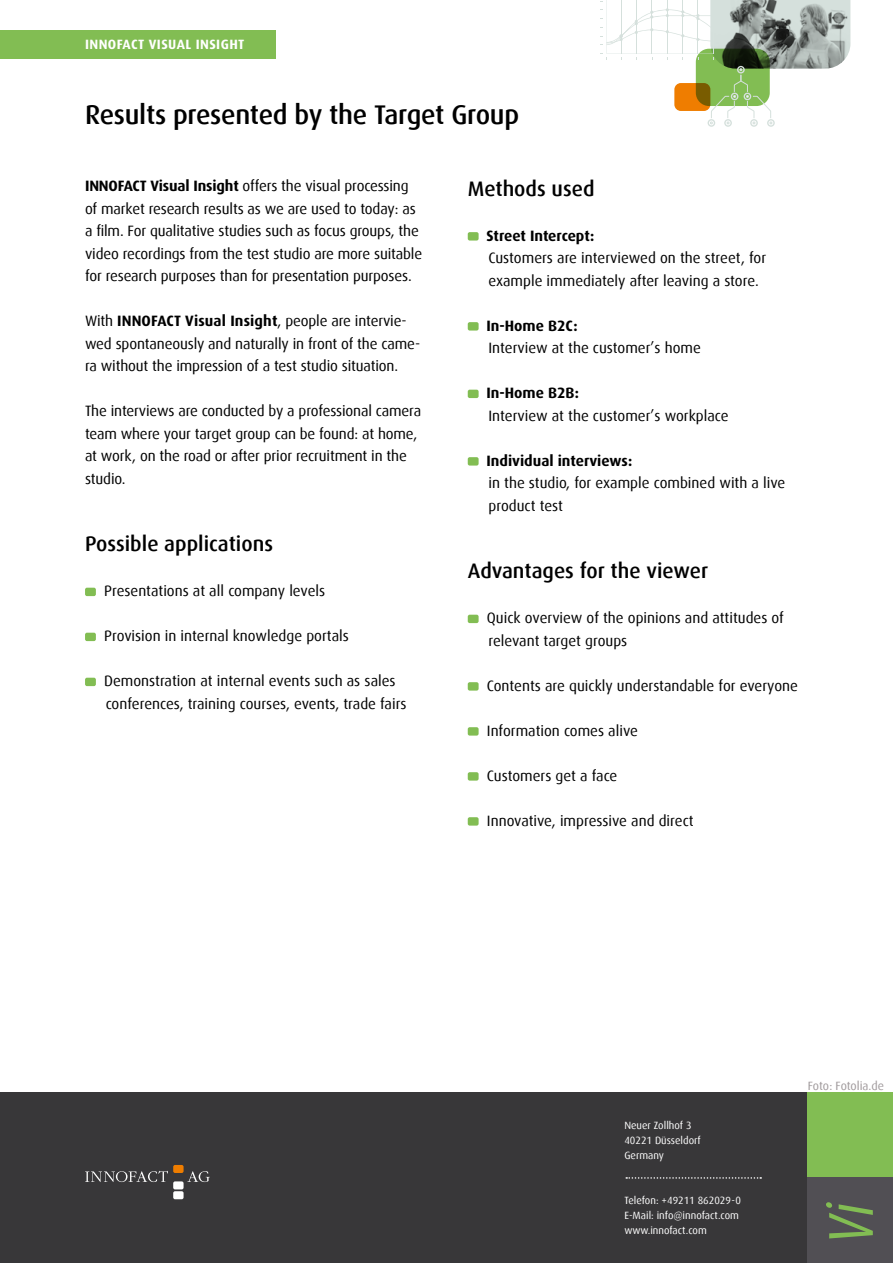
<style>
.page{position:relative;width:893px;height:1263px;background:#fff}
.page>*{position:absolute;margin:0;border:0;box-sizing:border-box;transform-origin:0 0}
.t1{font:italic 63.45px "Dax";color:#82bd53;scale:.84 1}
.t2{font:500 27px "Dax";letter-spacing:-.01em;color:#000}
.t3{font:500 21px "Dax";color:#000}
.t4{font:15px/22.5px "Dax";letter-spacing:-.01em;color:#000}
.t5{font:700 15px "Dax";color:#000}
.t6{font:700 13.5px "Dax";letter-spacing:.03em;color:#fff}
.t7{font:12px "Dax";letter-spacing:-.005em;color:#a09a9c}
.t8{font:10.5px/15px "Dax";color:#fff}
.s1{font-weight:700}
</style>
<div class="page">
<div style="left:85px;top:588px;width:11px;height:8px;background:#82bd53;border-radius:2px"></div>
<div style="left:85px;top:633px;width:11px;height:8px;background:#82bd53;border-radius:2px"></div>
<div style="left:85px;top:678px;width:11px;height:8px;background:#82bd53;border-radius:2px"></div>
<div style="left:468px;top:232px;width:11px;height:9px;background:#82bd53;border-radius:2px"></div>
<div style="left:468px;top:322px;width:11px;height:9px;background:#82bd53;border-radius:2px"></div>
<div style="left:468px;top:390px;width:11px;height:8px;background:#82bd53;border-radius:2px"></div>
<div style="left:468px;top:457px;width:11px;height:9px;background:#82bd53;border-radius:2px"></div>
<div style="left:468px;top:615px;width:11px;height:8px;background:#82bd53;border-radius:2px"></div>
<div style="left:468px;top:682px;width:11px;height:9px;background:#82bd53;border-radius:2px"></div>
<div style="left:468px;top:727px;width:11px;height:9px;background:#82bd53;border-radius:2px"></div>
<div style="left:468px;top:772px;width:11px;height:9px;background:#82bd53;border-radius:2px"></div>
<div style="left:468px;top:817px;width:11px;height:9px;background:#82bd53;border-radius:2px"></div>
<svg style="left:600px;top:0;width:250px;height:127px"></svg>
<div style="left:0;top:1093px;width:893px;height:170px;background:#383739"></div>
<div style="left:808px;top:1093px;width:85px;height:170px;background:#82bd53"></div>
<svg style="left:85px;top:1171px;width:83px;height:11px"></svg>
<div style="left:173px;top:1165px;width:11px;height:8px;background:#ef7d00;border-radius:2px"></div>
<div style="left:173px;top:1181px;width:11px;height:8px;background:#fff;border-radius:2px"></div>
<div style="left:173px;top:1191px;width:11px;height:8px;background:#fff;border-radius:2px"></div>
<svg style="left:187px;top:1171px;width:23px;height:11px"></svg>
<div style="left:808px;top:1178px;width:85px;height:85px;background:#514f54"></div>
<svg style="left:626px;top:1177px;width:135px;height:2px"></svg>
<div style="left:0;top:31px;width:276px;height:28px;background:#82bd53"></div>
<p class="t6" style="left:85px;top:37px;width:161px">INNOFACT VISUAL INSIGHT</p>
<h2 class="t2" style="left:85px;top:99px;width:436px">Results presented by the Target Group</h2>
<p class="t4" style="left:85px;top:175px;width:339px"><span class="s1">INNOFACT Visual Insight</span> offers the visual processing of market research results as we are used to today: as a film. For qualitative studies such as focus groups, the video recordings from the test studio are more suitable for research purposes than for presentation purposes.</p>
<p class="t4" style="left:85px;top:310px;width:337px">With <span class="s1">INNOFACT Visual Insight</span>, people are intervie&shy;wed spontaneously and naturally in front of the came&shy;ra without the impression of a test studio situation.</p>
<p class="t4" style="left:85px;top:400px;width:338px">The interviews are conducted by a professional camera team where your target group can be found: at home, at work, on the road or after prior recruitment in the studio.</p>
<h3 class="t3" style="left:85px;top:532px;width:189px">Possible applications</h3>
<p class="t4" style="left:104px;top:580px;width:223px">Presentations at all company levels</p>
<p class="t4" style="left:104px;top:625px;width:246px">Provision in internal knowledge portals</p>
<p class="t4" style="left:104px;top:670px;width:304px">Demonstration at internal events such as sales conferences, training courses, events, trade fairs</p>
<h3 class="t3" style="left:468px;top:177px;width:128px">Methods used</h3>
<p class="t5" style="left:486px;top:227px;width:109px">Street Intercept:</p>
<p class="t4" style="left:488px;top:247px;width:279px">Customers are interviewed on the street, for example immediately after leaving a store.</p>
<p class="t5" style="left:486px;top:317px;width:93px">In-Home B2C:</p>
<p class="t4" style="left:488px;top:337px;width:214px">Interview at the customer’s home</p>
<p class="t5" style="left:486px;top:384px;width:94px">In-Home B2B:</p>
<p class="t4" style="left:488px;top:404px;width:242px">Interview at the customer’s workplace</p>
<p class="t5" style="left:486px;top:452px;width:147px">Individual interviews:</p>
<p class="t4" style="left:488px;top:472px;width:298px">in the studio, for example combined with a live product test</p>
<h3 class="t3" style="left:468px;top:559px;width:242px">Advantages for the viewer</h3>
<p class="t4" style="left:487px;top:607px;width:299px">Quick overview of the opinions and attitudes of relevant target groups</p>
<p class="t4" style="left:487px;top:674px;width:313px">Contents are quickly understandable for everyone</p>
<p class="t4" style="left:487px;top:719px;width:153px">Information comes alive</p>
<p class="t4" style="left:487px;top:764px;width:132px">Customers get a face</p>
<p class="t4" style="left:487px;top:809px;width:208px">Innovative, impressive and direct</p>
<p class="t7" style="left:808px;top:1079px;width:78px">Foto: Fotolia.de</p>
<p class="t8" style="left:624px;top:1118px;width:78px">Neuer Zollhof 3<br>40221 Düsseldorf<br>Germany</p>
<p class="t8" style="left:624px;top:1193px;width:118px">Telefon: +49211 862029-0<br>E-Mail: info@innofact.com www.innofact.com</p>
<h1 class="t1" style="left:816px;top:1244px;width:52px;rotate:-90deg">Vi</h1>
</div>
